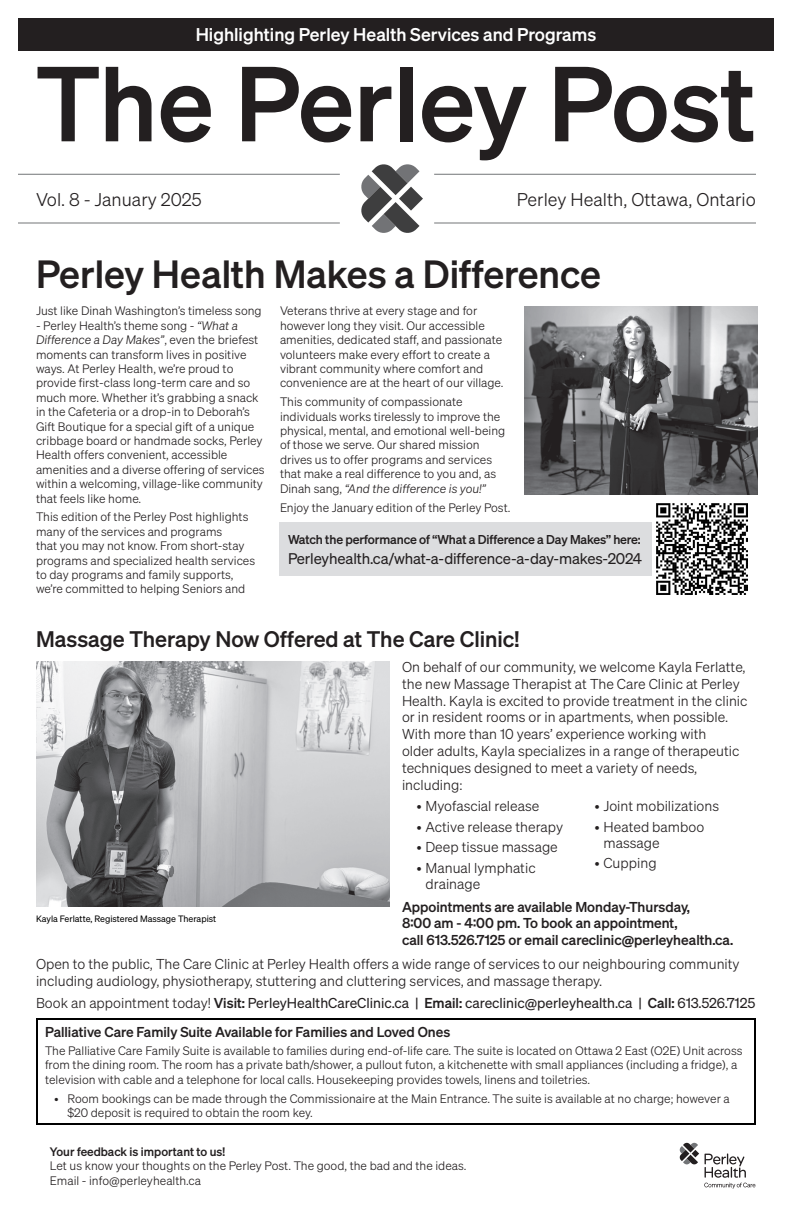
<style>
.page{position:relative;width:792px;height:1224px;background:#fff}
.page>*{position:absolute;margin:0;border:0;box-sizing:border-box;transform-origin:0 0}
.Masthead{font:103.7px "Sohne Kraftig";color:#231f20}
.Main_Headline_Page_1{font:38.4px "Sohne Kraftig";color:#231f20}
.Main_Headline_Page_1-2{font:22px "Sohne Kraftig";color:#231f20}
.t1{font:18px "Sohne Leicht";color:#231f20}
.Top_Bar{font:18px "Sohne Kraftig";color:#fff}
.t2{font:15.1px "Sohne Buch";letter-spacing:-.01em;color:#231f20}
.t3{font:14px/16.8px "Sohne Leicht";color:#231f20}
.t4{font:14px/16.8px "Sohne Kraftig";color:#231f20}
.t5{font:14px "Sohne Buch";color:#231f20}
.t6{font:12.5px "Sohne Kraftig";letter-spacing:-.01em;color:#231f20}
.t7{font:12px/14.4px "Sohne Leicht";color:#231f20}
.t8{font:9px "Sohne Buch";color:#000}
.s1{font-family:"Sohne Leicht Kursiv"}
.s2{font-family:"Sohne Leicht"}
.s3{font-family:"Sohne Kraftig"}
</style>
<div class="page">
<div style="left:18px;top:18px;width:756px;height:32px;background:#231f20"></div>
<hr style="left:18px;top:222px;width:322px;height:2px;background:#727477">
<hr style="left:18px;top:174px;width:322px;height:1px;background:#727477">
<hr style="left:434px;top:222px;width:322px;height:2px;background:#727477">
<hr style="left:434px;top:174px;width:322px;height:1px;background:#727477">
<svg style="left:361px;top:164px;width:62px;height:69px"></svg>
<svg style="left:679px;top:1142px;width:76px;height:46px"></svg>
<div style="left:36px;top:1018px;width:720px;height:107px;border:2px solid #000"></div>
<div style="left:279px;top:522px;width:391px;height:54px;background:#dcdddf"></div>
<div style="left:652px;top:499px;width:100px;height:100px;background:#fff"></div>
<img style="left:656px;top:503px;width:92px;height:92px">
<img style="left:36px;top:661px;width:354px;height:245px">
<img style="left:524px;top:306px;width:234px;height:189px">
<p class="Top_Bar" style="left:196px;top:24px;width:402px">Highlighting Perley Health Services and Programs</p>
<p class="Masthead" style="left:36px;top:40px;width:722px">The Perley Post</p>
<p class="t1" style="left:517px;top:189px;width:241px">Perley Health, Ottawa, Ontario</p>
<p class="t1" style="left:36px;top:189px;width:167px">Vol. 8 - January 2025</p>
<p class="Main_Headline_Page_1" style="left:36px;top:250px;width:566px">Perley Health Makes a Difference</p>
<p class="t7" style="left:36px;top:304px;width:227px">Just like Dinah Washington’s timeless song</p>
<p class="t7" style="left:36px;top:318px;width:230px">- Perley Health’s theme song - <span class="s1">“What a Difference a Day Makes”</span>, even the briefest moments can transform lives in positive ways. At Perley Health, we’re proud to provide first-class long-term care and so much more. Whether it’s grabbing a snack in the Cafeteria or a drop-in to Deborah’s Gift Boutique for a special gift of a unique cribbage board or handmade socks, Perley Health offers convenient, accessible amenities and a diverse offering of services within a welcoming, village-like community that feels like home.</p>
<p class="t7" style="left:36px;top:510px;width:221px">This edition of the Perley Post highlights many of the services and programs<br>that you may not know. From short-stay programs and specialized health services to day programs and family supports, we’re committed to helping Seniors and</p>
<p class="t7" style="left:280px;top:304px;width:225px">Veterans thrive at every stage and for however long they visit. Our accessible amenities, dedicated staff, and passionate volunteers make every effort to create a vibrant community where comfort and convenience are at the heart of our village.</p>
<p class="t7" style="left:280px;top:395px;width:227px">This community of compassionate individuals works tirelessly to improve the physical, mental, and emotional well-being of those we serve. Our shared mission drives us to offer programs and services that make a real difference to you and, as Dinah sang, <span class="s1">“And the difference is you!”</span></p>
<p class="t7" style="left:280px;top:500px;width:232px">Enjoy the January edition of the Perley Post.</p>
<p class="t6" style="left:288px;top:532px;width:354px">Watch the performance of “What a Difference a Day Makes” here:</p>
<p class="t2" style="left:288px;top:549px;width:355px">Perleyhealth.ca/what-a-difference-a-day-makes-2024</p>
<p class="Main_Headline_Page_1-2" style="left:36px;top:626px;width:485px">Massage Therapy Now Offered at The Care Clinic!</p>
<p class="t3" style="left:402px;top:658px;width:347px">On behalf of our community, we welcome Kayla Ferlatte, the new Massage Therapist at The Care Clinic at Perley Health. Kayla is excited to provide treatment in the clinic or in resident rooms or in apartments, when possible.<br>With more than 10 years’ experience working with<br>older adults, Kayla specializes in a range of therapeutic techniques designed to meet a variety of needs, including:</p>
<p class="t8" style="left:36px;top:913px;width:182px">Kayla Ferlatte, Registered Massage Therapist</p>
<p class="t3" style="left:416px;top:798px;width:124px">• Myofascial release</p>
<p class="t3" style="left:416px;top:818px;width:148px">• Active release therapy</p>
<p class="t3" style="left:416px;top:839px;width:143px">• Deep tissue massage</p>
<p class="t3" style="left:426px;top:860px;width:112px;line-height:16px;text-indent:-9px">• Manual lymphatic drainage</p>
<p class="t3" style="left:594px;top:798px;width:126px">• Joint mobilizations</p>
<p class="t3" style="left:604px;top:819px;width:102px;line-height:16px;text-indent:-9px">• Heated bamboo massage</p>
<p class="t3" style="left:594px;top:855px;width:64px">• Cupping</p>
<p class="t4" style="left:402px;top:898px;width:333px">Appointments are available Monday-Thursday,<br>8:00 am - 4:00 pm. To book an appointment,<br>call 613.526.7125 or email careclinic@perleyhealth.ca.</p>
<p class="t3" style="left:36px;top:955px;width:705px">Open to the public, The Care Clinic at Perley Health offers a wide range of services to our neighbouring community including audiology, physiotherapy, stuttering and cluttering services, and massage therapy.</p>
<p class="t5" style="left:36px;top:995px;width:721px"><span class="s2">Book an appointment today!</span> <span class="s3">Visit:</span> PerleyHealthCareClinic.ca | <span class="s3">Email:</span> careclinic@perleyhealth.ca | <span class="s3">Call:</span> 613.526.7125</p>
<p class="t4" style="left:45px;top:1023px;width:407px">Palliative Care Family Suite Available for Families and Loved Ones</p>
<p class="t7" style="left:45px;top:1043px;width:699px">The Palliative Care Family Suite is available to families during end-of-life care. The suite is located on Ottawa 2 East (O2E) Unit across from the dining room. The room has a private bath/shower, a pullout futon, a kitchenette with small appliances (including a fridge), a television with cable and a telephone for local calls. Housekeeping provides towels, linens and toiletries.</p>
<p class="t7" style="left:68px;top:1091px;width:664px;text-indent:-14px">• Room bookings can be made through the Commissionaire at the Main Entrance. The suite is available at no charge; however a $20 deposit is required to obtain the room key.</p>
<p class="t7" style="left:50px;top:1144px;width:418px"><span class="s3">Your feedback is important to us!<br></span>Let us know your thoughts on the Perley Post. The good, the bad and the ideas.<br>Email - info@perleyhealth.ca</p>
</div>
